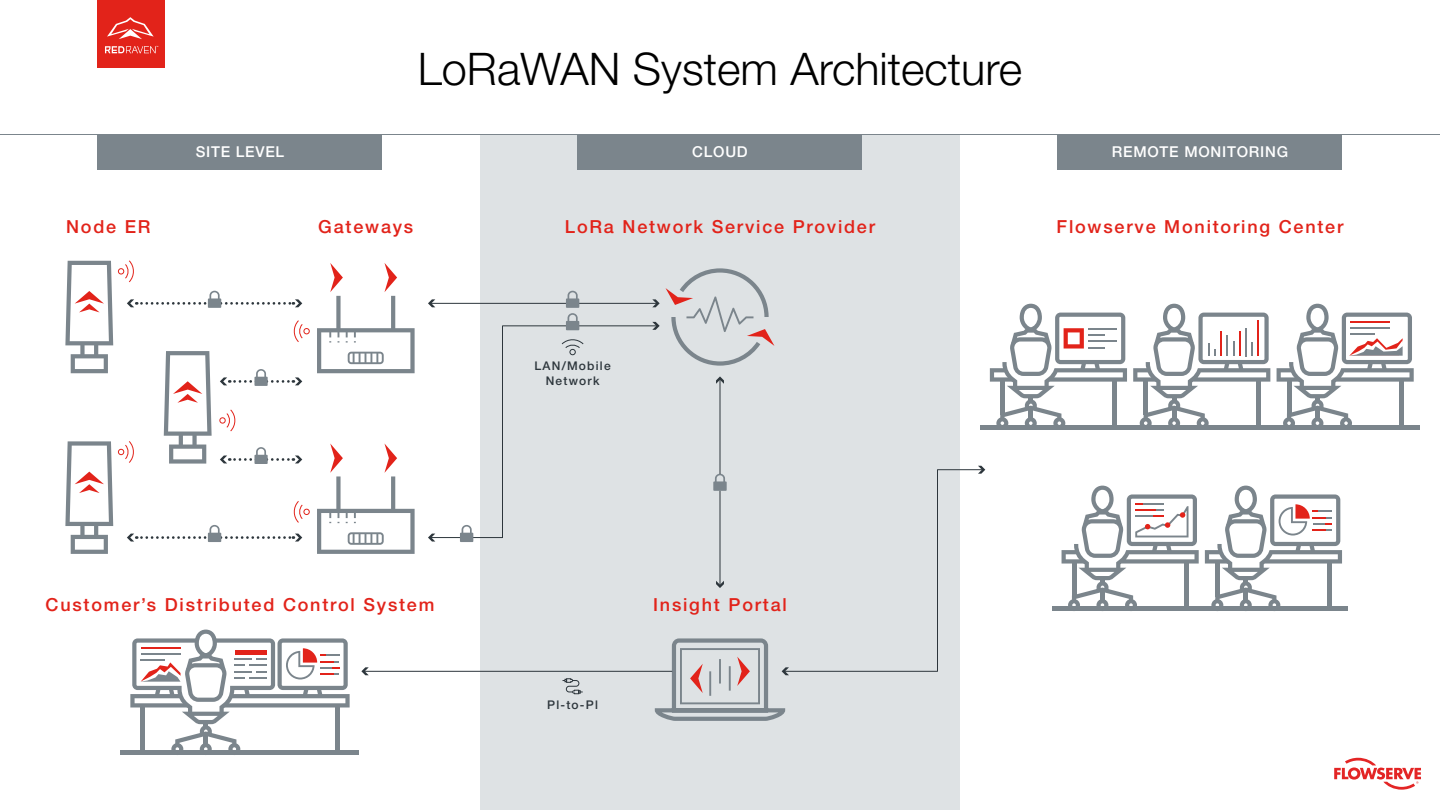
<style>
.page{position:relative;width:1440px;height:810px;background:#fff}
.page>*{position:absolute;margin:0;border:0;box-sizing:border-box;transform-origin:0 0}
.t1{font:300 45px "Helvetica Neue LT Std";color:#000}
.t2{font:500 18px "Helvetica Neue LT Std";letter-spacing:.1em;color:#e2231a}
.t3{font:500 15px "Helvetica Neue LT Std";letter-spacing:.05em;color:#fff}
.t4{font:500 12px/14.4px "Helvetica Neue LT Std";letter-spacing:.1em;color:#2d363c;text-align:center}
.t5{font:500 1.5px "Helvetica Neue LT Std";color:#fff}
</style>
<div class="page">
<div style="left:480px;top:134px;width:480px;height:676px;background:#dee2e4"></div>
<hr style="left:0;top:134px;width:1440px;height:1px;background:#7b858c">
<div style="left:98px;top:134px;width:284px;height:36px;background:#7b858c"></div>
<div style="left:578px;top:134px;width:284px;height:36px;background:#7b858c"></div>
<div style="left:1058px;top:134px;width:284px;height:36px;background:#7b858c"></div>
<svg style="left:317px;top:263px;width:98px;height:110px"></svg>
<svg style="left:317px;top:443px;width:98px;height:111px"></svg>
<svg style="left:666px;top:268px;width:108px;height:98px"></svg>
<hr style="left:364px;top:671px;width:308px;height:1px;background:#2d363c">
<svg style="left:361px;top:667px;width:8px;height:8px"></svg>
<div style="left:98px;top:0;width:67px;height:68px;background:#e2231a"></div>
<svg style="left:107px;top:17px;width:47px;height:22px"></svg>
<svg style="left:105px;top:46px;width:51px;height:7px"></svg>
<hr style="left:121px;top:751px;width:238px;height:4px;background:#7b858c">
<svg style="left:130px;top:630px;width:220px;height:121px"></svg>
<hr style="left:980px;top:425px;width:153px;height:4px;background:#7b858c">
<svg style="left:990px;top:304px;width:137px;height:121px"></svg>
<hr style="left:1195px;top:607px;width:153px;height:4px;background:#7b858c">
<svg style="left:1205px;top:486px;width:137px;height:121px"></svg>
<hr style="left:1267px;top:425px;width:153px;height:4px;background:#7b858c">
<svg style="left:1277px;top:304px;width:137px;height:121px"></svg>
<svg style="left:1133px;top:304px;width:137px;height:125px"></svg>
<hr style="left:1257px;top:321px;width:2px;height:35px;background:#e2231a">
<hr style="left:1052px;top:607px;width:153px;height:4px;background:#7b858c">
<svg style="left:1062px;top:486px;width:137px;height:121px"></svg>
<div style="left:303px;top:328px;width:7px;height:6px;border:1px solid #e2231a;border-radius:50%"></div>
<svg style="left:563px;top:678px;width:20px;height:17px"></svg>
<svg style="left:1334px;top:758px;width:87px;height:32px"></svg>
<div style="left:303px;top:509px;width:7px;height:6px;border:1px solid #e2231a;border-radius:50%"></div>
<hr style="left:431px;top:303px;width:226px;height:1px;background:#2d363c">
<svg style="left:428px;top:299px;width:7px;height:8px"></svg>
<svg style="left:652px;top:299px;width:8px;height:8px"></svg>
<svg style="left:65px;top:260px;width:239px;height:294px"></svg>
<svg style="left:655px;top:466px;width:330px;height:255px"></svg>
<hr style="left:720px;top:379px;width:1px;height:95px;background:#2d363c">
<svg style="left:716px;top:376px;width:8px;height:8px"></svg>
<svg style="left:431px;top:325px;width:227px;height:213px"></svg>
<svg style="left:428px;top:534px;width:7px;height:8px"></svg>
<svg style="left:652px;top:322px;width:8px;height:8px"></svg>
<svg style="left:460px;top:525px;width:13px;height:17px"></svg>
<svg style="left:566px;top:291px;width:13px;height:39px"></svg>
<p class="t5" style="left:156px;top:46px;width:4px">TM</p>
<h1 class="t1" style="left:418px;top:42px;width:606px">LoRaWAN System Architecture</h1>
<p class="t3" style="left:196px;top:143px;width:90px">SITE LEVEL</p>
<p class="t3" style="left:692px;top:143px;width:57px">CLOUD</p>
<p class="t3" style="left:1112px;top:143px;width:178px">REMOTE MONITORING</p>
<p class="t2" style="left:66px;top:216px;width:86px">Node ER</p>
<p class="t2" style="left:318px;top:216px;width:96px">Gateways</p>
<p class="t2" style="left:46px;top:593px;width:390px">Customer’s Distributed Control System</p>
<p class="t2" style="left:565px;top:216px;width:312px">LoRa Network Service Provider</p>
<p class="t2" style="left:1057px;top:216px;width:288px">Flowserve Monitoring Center</p>
<p class="t4" style="left:535px;top:359px;width:78px">LAN/Mobile<br>Network</p>
<p class="t4" style="left:547px;top:697px;width:52px">Pl-to-Pl</p>
<p class="t2" style="left:653px;top:593px;width:135px">Insight Portal</p>
</div>
